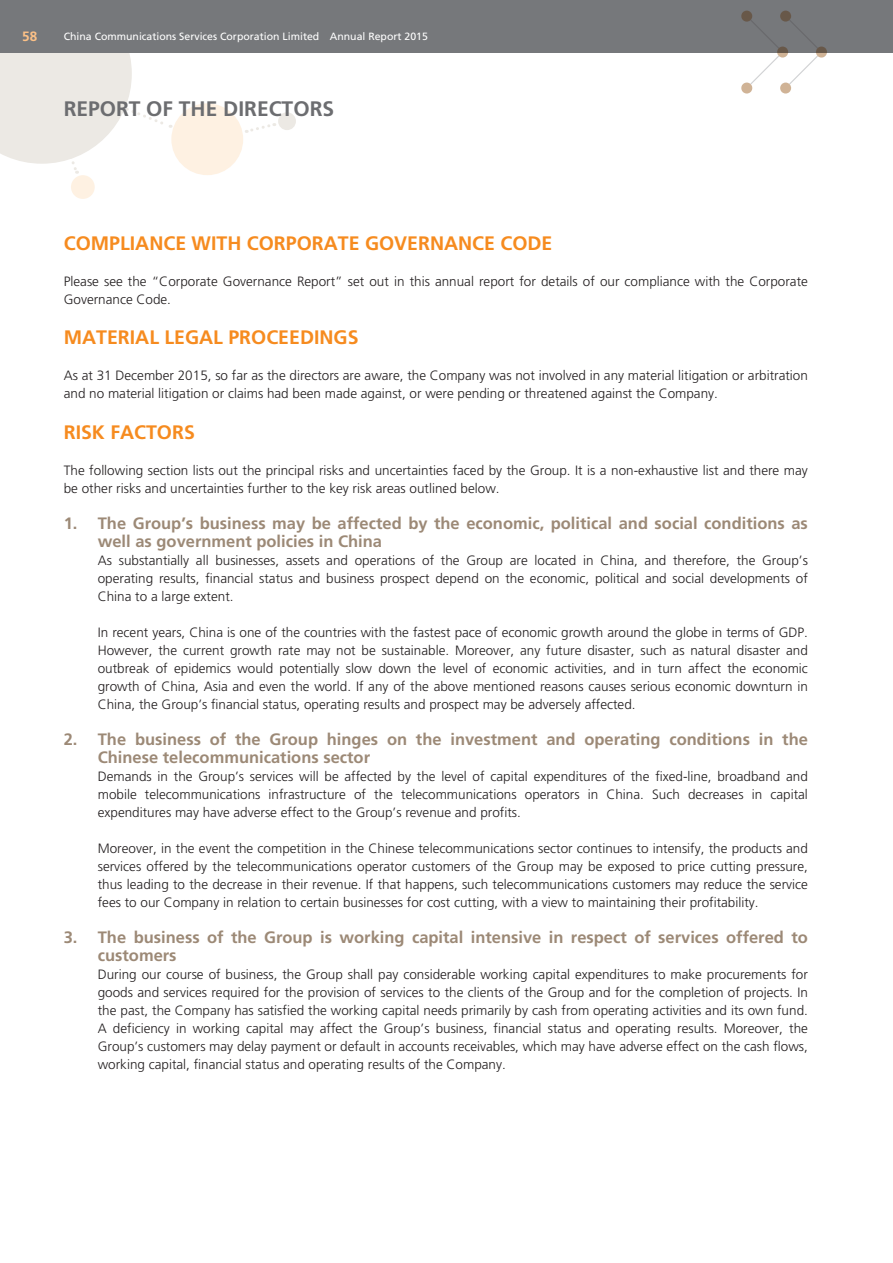
<style>
.page{position:relative;width:893px;height:1263px;background:#fff}
.page>*{position:absolute;margin:0;border:0;box-sizing:border-box;transform-origin:0 0}
.t1{font:700 21px "Frutiger LT Std";color:#6c6d70}
.t2{font:700 19.5px "Frutiger LT Std";color:#f68b1f}
.t3{font:700 16.5px/18px "Frutiger LT Std";color:#9c8976}
.t4{font:300 13.5px/18px "Frutiger LT Std";color:#231f20;text-align:justify}
.t5{font:700 13.5px "Frutiger LT Std";color:#fcc187}
.t6{font:10.5px "Frutiger LT Std";color:#fff}
</style>
<div class="page">
<div style="left:171px;top:103px;width:72px;height:72px;background:#fef1e2;border-radius:50%"></div>
<div style="left:71px;top:175px;width:24px;height:24px;background:#fef1e2;border-radius:50%"></div>
<div style="left:278px;top:112px;width:18px;height:18px;background:#ece9e4;border-radius:50%"></div>
<svg style="left:246px;top:123px;width:29px;height:10px"></svg>
<svg style="left:0;top:53px;width:171px;height:121px"></svg>
<div style="left:0;top:0;width:892px;height:53px;background:#76787b"></div>
<svg style="left:741px;top:11px;width:86px;height:83px"></svg>
<p class="t5" style="left:22px;top:30px;width:17px">58</p>
<p class="t6" style="left:64px;top:33px;width:366px">China Communications Services Corporation Limited Annual Report 2015</p>
<h1 class="t1" style="left:64px;top:101px;width:272px">REPORT OF THE DIRECTORS</h1>
<h2 class="t2" style="left:64px;top:235px;width:490px">COMPLIANCE WITH CORPORATE GOVERNANCE CODE</h2>
<p class="t4" style="left:64px;top:273px;width:746px">Please see the “Corporate Governance Report” set out in this annual report for details of our compliance with the Corporate<br>Governance Code.</p>
<h2 class="t2" style="left:64px;top:330px;width:296px">MATERIAL LEGAL PROCEEDINGS</h2>
<p class="t4" style="left:64px;top:368px;width:746px">As at 31 December 2015, so far as the directors are aware, the Company was not involved in any material litigation or arbitration and no material litigation or claims had been made against, or were pending or threatened against the Company.</p>
<h2 class="t2" style="left:64px;top:424px;width:133px">RISK FACTORS</h2>
<p class="t4" style="left:64px;top:462px;width:746px">The following section lists out the principal risks and uncertainties faced by the Group. It is a non-exhaustive list and there may be other risks and uncertainties further to the key risk areas outlined below.</p>
<p class="t3" style="left:98px;top:515px;width:712px;text-indent:-34px">1. The Group’s business may be affected by the economic, political and social conditions as well as government policies in China</p>
<p class="t4" style="left:98px;top:552px;width:712px">As substantially all businesses, assets and operations of the Group are located in China, and therefore, the Group’s operating results, financial status and business prospect depend on the economic, political and social developments of China to a large extent.</p>
<p class="t4" style="left:98px;top:624px;width:712px">In recent years, China is one of the countries with the fastest pace of economic growth around the globe in terms of GDP.<br>However, the current growth rate may not be sustainable. Moreover, any future disaster, such as natural disaster and outbreak of epidemics would potentially slow down the level of economic activities, and in turn affect the economic growth of China, Asia and even the world. If any of the above mentioned reasons causes serious economic downturn in China, the Group’s financial status, operating results and prospect may be adversely affected.</p>
<p class="t3" style="left:98px;top:731px;width:712px;text-indent:-34px">2. The business of the Group hinges on the investment and operating conditions in the<br>Chinese telecommunications sector</p>
<p class="t4" style="left:98px;top:768px;width:712px">Demands in the Group’s services will be affected by the level of capital expenditures of the fixed-line, broadband and mobile telecommunications infrastructure of the telecommunications operators in China. Such decreases in capital expenditures may have adverse effect to the Group’s revenue and profits.</p>
<p class="t4" style="left:98px;top:840px;width:712px">Moreover, in the event the competition in the Chinese telecommunications sector continues to intensify, the products and services offered by the telecommunications operator customers of the Group may be exposed to price cutting pressure, thus leading to the decrease in their revenue. If that happens, such telecommunications customers may reduce the service fees to our Company in relation to certain businesses for cost cutting, with a view to maintaining their profitability.</p>
<p class="t3" style="left:98px;top:929px;width:712px;text-indent:-34px">3. The business of the Group is working capital intensive in respect of services offered to customers</p>
<p class="t4" style="left:98px;top:966px;width:712px">During our course of business, the Group shall pay considerable working capital expenditures to make procurements for goods and services required for the provision of services to the clients of the Group and for the completion of projects. In the past, the Company has satisfied the working capital needs primarily by cash from operating activities and its own fund.<br>A deficiency in working capital may affect the Group’s business, financial status and operating results. Moreover, the Group’s customers may delay payment or default in accounts receivables, which may have adverse effect on the cash flows, working capital, financial status and operating results of the Company.</p>
</div>
